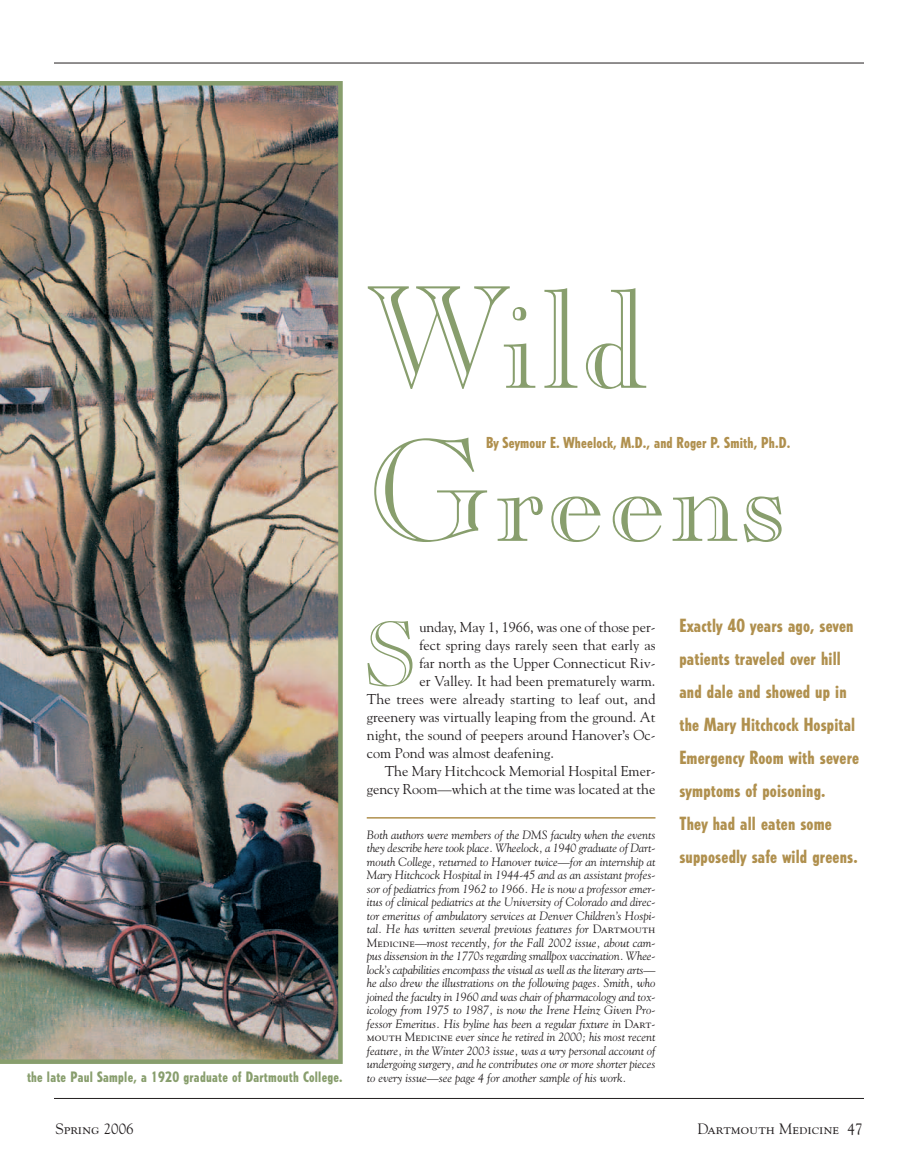
<style>
.page{position:relative;width:918px;height:1175px;background:#fff}
.page>*{position:absolute;margin:0;border:0;box-sizing:border-box;transform-origin:0 0}
.t1{font:144px/153px "Caslon Open Face";color:#889e6d}
.t2{font:90.9px "Caslon Open Face";color:#889e6d}
.t3{font:800 condensed 18px/33px "Tempo";letter-spacing:.01em;color:#b0904e}
.t4{font:800 condensed 15px "Tempo";letter-spacing:.01em;color:#b0904e}
.t5{font:15px "Goudy SC";color:#231f20}
.t6{font:14.25px "Goudy";color:#231f20}
.t7{font:800 condensed 14.25px "Tempo";letter-spacing:.015em;color:#889e6d}
.t8{font:italic 12px/13.5px "Goudy";color:#231f20;text-align:justify}
.s1{font-family:"Goudy SC";font-style:normal}
.s2{font-family:"Goudy"}
</style>
<div class="page">
<img style="left:0;top:81px;width:343px;height:983px">
<hr style="left:54px;top:1098px;width:810px;height:1px;background:#231f20">
<hr style="left:54px;top:63px;width:810px;height:1px;background:#231f20">
<hr style="left:367px;top:817px;width:289px;height:1px;background:#b0904e">
<h1 class="t1" style="left:367px;top:271px;width:423px">Wild<br>Greens</h1>
<p class="t4" style="left:486px;top:437px;width:306px">By Seymour E. Wheelock, M.D., and Roger P. Smith, Ph.D.</p>
<p class="t7" style="left:27px;top:1071px;width:317px">the late Paul Sample, a 1920 graduate of Dartmouth College.</p>
<h2 class="t2" style="left:364px;top:622px;width:55px">S</h2>
<p class="t6" style="left:419px;top:618px;width:238px">unday, May 1, 1966, was one of those per-</p>
<p class="t6" style="left:419px;top:636px;width:238px">fect spring days rarely seen that early as</p>
<p class="t6" style="left:419px;top:654px;width:238px">far north as the Upper Connecticut Riv-</p>
<p class="t6" style="left:419px;top:672px;width:238px">er Valley. It had been prematurely warm.</p>
<p class="t6" style="left:367px;top:690px;width:290px">The trees were already starting to leaf out, and</p>
<p class="t6" style="left:367px;top:708px;width:290px">greenery was virtually leaping from the ground. At</p>
<p class="t6" style="left:367px;top:726px;width:290px">night, the sound of peepers around Hanover’s Oc-</p>
<p class="t6" style="left:367px;top:744px;width:189px">com Pond was almost deafening.</p>
<p class="t6" style="left:385px;top:762px;width:272px">The Mary Hitchcock Memorial Hospital Emer-</p>
<p class="t6" style="left:367px;top:780px;width:290px">gency Room—which at the time was located at the</p>
<p class="t8" style="left:367px;top:828px;width:290px">Both authors were members of the DMS faculty when the events they describe here took place. Wheelock, a 1940 graduate of Dart&shy;mouth College, returned to Hanover twice—for an internship at Mary Hitchcock Hospital in 1944-45 and as an assistant profes&shy;sor of pediatrics from 1962 to 1966. He is now a professor emer&shy;itus of clinical pediatrics at the University of Colorado and direc&shy;tor emeritus of ambulatory services at Denver Children’s Hospi&shy;tal. He has written several previous features for <span class="s1">Dartmouth Medicine</span>—most recently, for the Fall 2002 issue, about cam&shy;pus dissension in the 1770s regarding smallpox vaccination. Whee&shy;lock’s capabilities encompass the visual as well as the literary arts— he also drew the illustrations on the following pages. Smith, who joined the faculty in 1960 and was chair of pharmacology and tox&shy;icology from 1975 to 1987, is now the Irene Heinz Given Pro&shy;fessor Emeritus. His byline has been a regular fixture in <span class="s1">Dart&shy;mouth Medicine</span> ever since he retired in 2000; his most recent feature, in the Winter 2003 issue, was a wry personal account of undergoing surgery, and he contributes one or more shorter pieces to every issue—see page 4 for another sample of his work.</p>
<h3 class="t3" style="left:680px;top:610px;width:181px">Exactly 40 years ago, seven patients traveled over hill and dale and showed up in the Mary Hitchcock Hospital<br>Emergency Room with severe symptoms of poisoning.<br>They had all eaten some supposedly safe wild greens.</h3>
<p class="t5" style="left:56px;top:1122px;width:80px">Spring <span class="s2">2006</span></p>
<p class="t5" style="left:697px;top:1122px;width:167px">Dartmouth Medicine <span class="s2">47</span></p>
</div>
